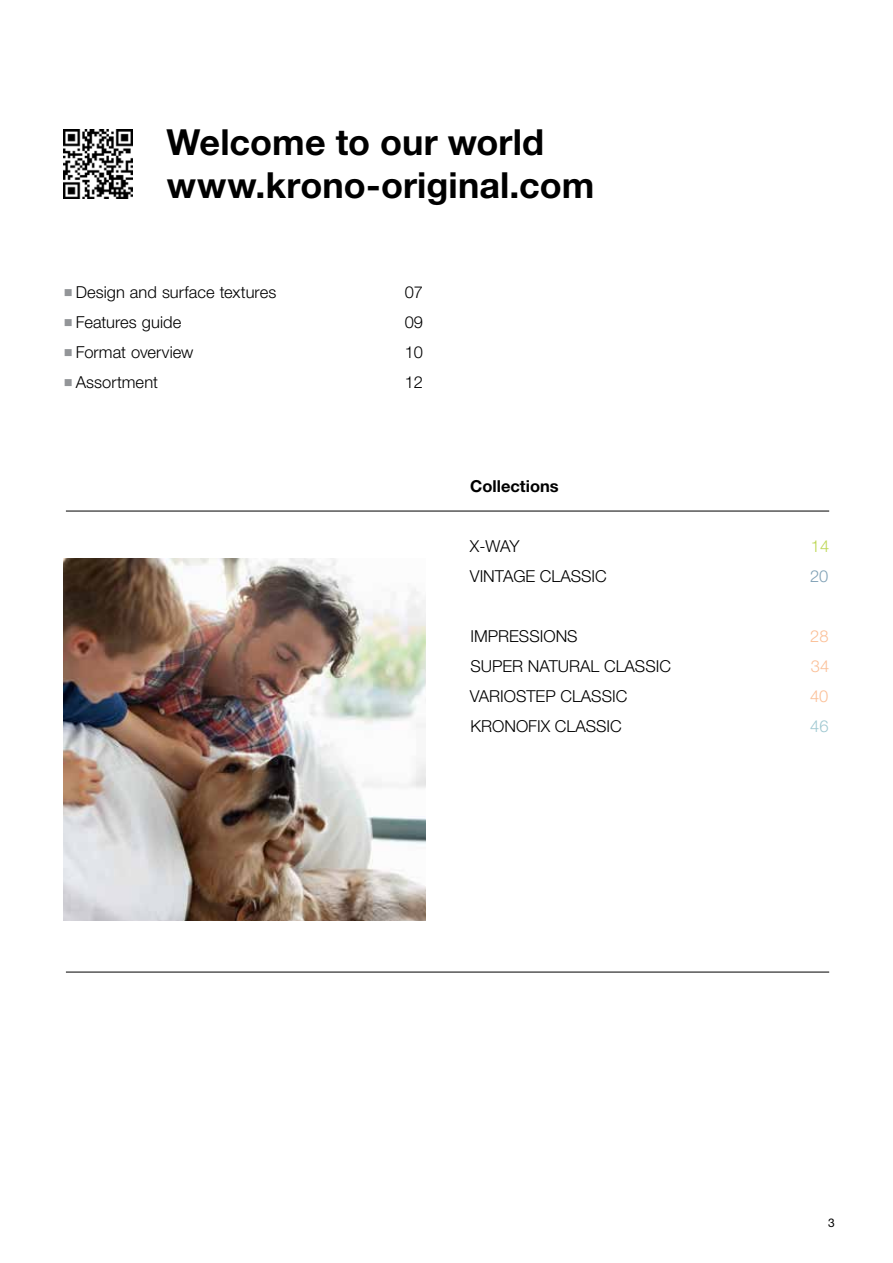
<style>
.page{position:relative;width:893px;height:1263px;background:#fff}
.page>*{position:absolute;margin:0;border:0;box-sizing:border-box;transform-origin:0 0}
.t1{font:700 36px/43.2px "Helvetica Neue LT Std";color:#000}
.t2{font:300 16.5px "Helvetica Neue LT Std";color:#000}
.t3{font:700 16.5px "Helvetica Neue LT Std";color:#000}
.t4{font:300 16.5px "Helvetica Neue LT Std";color:#fbbf96}
.t5{font:300 16.5px "Helvetica Neue LT Std";color:#bdd753}
.t6{font:300 16.5px "Helvetica Neue LT Std";color:#80a1b6}
.t7{font:300 16.5px "Helvetica Neue LT Std";color:#9fc8d1}
.t8{font:12px "Helvetica Neue LT Std";color:#000}
</style>
<div class="page">
<img style="left:64px;top:559px;width:361px;height:361px">
<hr style="left:66px;top:511px;width:763px;height:1px;background:#000">
<hr style="left:66px;top:972px;width:763px;height:1px;background:#000">
<img style="left:64px;top:129px;width:69px;height:69px">
<h1 class="t1" style="left:167px;top:120px;width:429px">Welcome to our world www.krono-original.com</h1>
<p class="t2" style="left:76px;top:282px;width:202px">Design and surface textures</p>
<p class="t2" style="left:405px;top:282px;width:20px">07</p>
<p class="t2" style="left:76px;top:312px;width:107px">Features guide</p>
<p class="t2" style="left:405px;top:312px;width:20px">09</p>
<p class="t2" style="left:76px;top:342px;width:119px">Format overview</p>
<p class="t2" style="left:405px;top:342px;width:20px">10</p>
<p class="t2" style="left:76px;top:372px;width:84px">Assortment</p>
<p class="t2" style="left:405px;top:372px;width:20px">12</p>
<p class="t3" style="left:470px;top:476px;width:90px">Collections</p>
<p class="t2" style="left:470px;top:536px;width:51px">X-WAY</p>
<p class="t5" style="left:811px;top:536px;width:20px">14</p>
<p class="t2" style="left:470px;top:566px;width:139px">VINTAGE CLASSIC</p>
<p class="t6" style="left:810px;top:566px;width:20px">20</p>
<p class="t2" style="left:470px;top:626px;width:109px">IMPRESSIONS</p>
<p class="t4" style="left:810px;top:626px;width:20px">28</p>
<p class="t2" style="left:470px;top:656px;width:202px">SUPER NATURAL CLASSIC</p>
<p class="t4" style="left:811px;top:656px;width:20px">34</p>
<p class="t2" style="left:470px;top:686px;width:159px">VARIOSTEP CLASSIC</p>
<p class="t4" style="left:810px;top:686px;width:20px">40</p>
<p class="t2" style="left:470px;top:716px;width:153px">KRONOFIX CLASSIC</p>
<p class="t7" style="left:810px;top:716px;width:20px">46</p>
<p class="t8" style="left:828px;top:1215px;width:8px">3</p>
</div>
